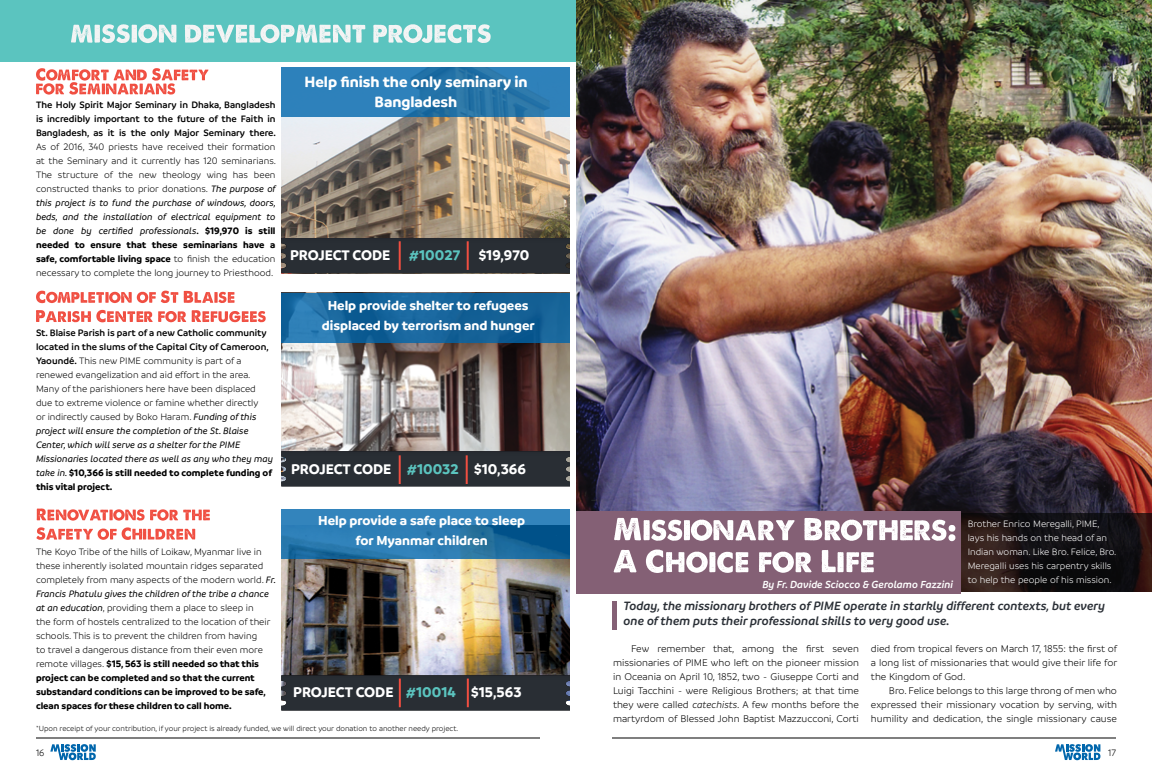
<style>
.page{position:relative;width:1152px;height:774px;background:#fff}
.page>*{position:absolute;margin:0;border:0;box-sizing:border-box;transform-origin:0 0}
.t1{font:700 16px "Branding";color:#fff}
.t2{font:700 15px "Branding";color:#fff}
.t3{font:700 14px/20px "Branding";color:#fff;text-align:center}
.t4{font:italic 600 13px/15.6px "Branding";color:#2a2f36}
.t5{font:italic 600 11px "Branding";color:#fff}
.t6{font:300 10.5px/14px "Branding";color:#000;text-align:justify}
.t7{font:300 10px/14px "Branding";color:#000}
.t8{font:300 10px/14px "Branding";color:#fff}
.t9{font:600 10px/14px "Branding";color:#000}
.t10{font:300 8px "Branding";color:#000}
.s1{font-weight:500;font-style:italic}
.s2{font-weight:600}
.s3{font-weight:700}
.s4{color:#5bc4bf}
.s5{font-style:italic}
</style>
<div class="page">
<hr style="left:36px;top:738px;width:504px;height:1px;background:#000">
<hr style="left:612px;top:738px;width:504px;height:1px;background:#000">
<div style="left:0;top:0;width:585px;height:62px;background:#5bc4bf"></div>
<svg style="left:36px;top:527px;width:159px;height:13px"></svg>
<svg style="left:37px;top:509px;width:173px;height:12px"></svg>
<svg style="left:50px;top:744px;width:46px;height:16px"></svg>
<svg style="left:71px;top:24px;width:420px;height:19px"></svg>
<img style="left:281px;top:343px;width:289px;height:108px">
<div style="left:281px;top:451px;width:289px;height:35px;background:#292e34"></div>
<hr style="left:399px;top:455px;width:2px;height:29px;background:#f04e41">
<hr style="left:466px;top:455px;width:2px;height:29px;background:#f04e41">
<svg style="left:281px;top:293px;width:289px;height:50px;background:#16659b"></svg>
<svg style="left:36px;top:291px;width:199px;height:12px"></svg>
<svg style="left:36px;top:310px;width:230px;height:12px"></svg>
<img style="left:281px;top:117px;width:289px;height:121px">
<div style="left:281px;top:238px;width:289px;height:35px;background:#292e34"></div>
<hr style="left:399px;top:241px;width:2px;height:29px;background:#f04e41">
<hr style="left:467px;top:241px;width:2px;height:29px;background:#f04e41">
<svg style="left:281px;top:67px;width:289px;height:50px;background:#2a7bb2"></svg>
<svg style="left:36px;top:68px;width:172px;height:27px"></svg>
<img style="left:281px;top:559px;width:289px;height:116px">
<div style="left:281px;top:675px;width:289px;height:35px;background:#292e34"></div>
<hr style="left:399px;top:679px;width:2px;height:28px;background:#f04e41">
<hr style="left:467px;top:679px;width:2px;height:28px;background:#f04e41">
<svg style="left:281px;top:509px;width:289px;height:50px;background:#2777ad"></svg>
<svg style="left:1055px;top:744px;width:45px;height:16px"></svg>
<img style="left:576px;top:0;width:576px;height:513px">
<svg style="left:960px;top:513px;width:192px;height:79px;background:#1c1415"></svg>
<hr style="left:612px;top:601px;width:4px;height:29px;background:#846075">
<div style="left:576px;top:511px;width:384px;height:82px;background:#846075"></div>
<svg style="left:614px;top:550px;width:260px;height:23px"></svg>
<svg style="left:614px;top:518px;width:341px;height:23px"></svg>
<h1 class="t1" style="left:304px;top:73px;width:225px">Help finish the only seminary in</h1>
<p class="t9" style="left:36px;top:98px;width:241px">The Holy Spirit Major Seminary in Dhaka, Bangladesh</p>
<h1 class="t1" style="left:375px;top:93px;width:84px">Bangladesh</h1>
<p class="t9" style="left:36px;top:112px;width:241px">is incredibly important to the future of the Faith in<br>Bangladesh, as it is the only Major Seminary there.</p>
<p class="t7" style="left:36px;top:140px;width:242px;text-align:justify">As of 2016, 340 priests have received their formation at the Seminary and it currently has 120 seminarians.<br>The structure of the new theology wing has been constructed thanks to prior donations. <span class="s1">The purpose of this project is to fund the purchase of windows, doors, beds, and the installation of electrical equipment to be done by certified professionals</span><span class="s2">.</span> <span class="s3">$19,970 is still needed to ensure that these seminarians have a safe, comfortable living space</span> to finish the education necessary to complete the long journey to Priesthood.</p>
<h2 class="t2" style="left:290px;top:247px;width:241px">PROJECT CODE <span class="s4">#10027</span> $19,970</h2>
<p class="t7" style="left:36px;top:326px;width:239px"><span class="s2">St. Blaise Parish is part of a new Catholic community located in the slums of the Capital City of Cameroon, Yaoundé.</span> This new PIME community is part of a renewed evangelization and aid effort in the area.<br>Many of the parishioners here have been displaced due to extreme violence or famine whether directly<br>or indirectly caused by Boko Haram. <span class="s1">Funding of this project will ensure the completion of the St. Blaise Center, which will serve as a shelter for the PIME Missionaries located there as well as any who they may take in.</span> <span class="s3">$10,366 is still needed to complete funding of this vital project.</span></p>
<h3 class="t3" style="left:322px;top:296px;width:215px">Help provide shelter to refugees displaced by terrorism and hunger</h3>
<h2 class="t2" style="left:291px;top:461px;width:236px">PROJECT CODE <span class="s4">#10032</span> $10,366</h2>
<h3 class="t3" style="left:318px;top:511px;width:208px">Help provide a safe place to sleep for Myanmar children</h3>
<p class="t7" style="left:36px;top:545px;width:242px">The Koyo Tribe of the hills of Loikaw, Myanmar live in these inherently isolated mountain ridges separated completely from many aspects of the modern world. <span class="s1">Fr.<br>Francis Phatulu gives the children of the tribe a chance at an education</span>, providing them a place to sleep in<br>the form of hostels centralized to the location of their schools. This is to prevent the children from having<br>to travel a dangerous distance from their even more remote villages. <span class="s3">$15, 563 is still needed so that this project can be completed and so that the current substandard conditions can be improved to be safe, clean spaces for these children to call home.</span></p>
<p class="t10" style="left:36px;top:724px;width:424px">*Upon receipt of your contribution, if your project is already funded, we will direct your donation to another needy project.</p>
<h2 class="t2" style="left:293px;top:684px;width:230px">PROJECT CODE <span class="s4">#10014</span> $15,563</h2>
<p class="t7" style="left:36px;top:746px;width:10px">16</p>
<p class="t8" style="left:968px;top:517px;width:150px">Brother Enrico Meregalli, PIME, lays his hands on the head of an Indian woman. Like Bro. Felice, Bro.<br>Meregalli uses his carpentry skills to help the people of his mission.</p>
<h3 class="t4" style="left:624px;top:598px;width:484px">Today, the missionary brothers of PIME operate in starkly different contexts, but every one of them puts their professional skills to very good use.</h3>
<p class="t5" style="left:762px;top:579px;width:192px">By Fr. Davide Sciocco &amp; Gerolamo Fazzini</p>
<p class="t6" style="left:613px;top:642px;width:248px;text-indent:18px">Few remember that, among the first seven missionaries of PIME who left on the pioneer mission in Oceania on April 10, 1852, two - Giuseppe Corti and Luigi Tacchini - were Religious Brothers; at that time they were called <span class="s5">catechists</span>. A few months before the martyrdom of Blessed John Baptist Mazzucconi, Corti</p>
<p class="t6" style="left:871px;top:642px;width:248px">died from tropical fevers on March 17, 1855: the first of a long list of missionaries that would give their life for the Kingdom of God.</p>
<p class="t6" style="left:871px;top:684px;width:248px;text-indent:18px">Bro. Felice belongs to this large throng of men who expressed their missionary vocation by serving, with humility and dedication, the single missionary cause</p>
<p class="t7" style="left:1108px;top:746px;width:9px">17</p>
</div>
